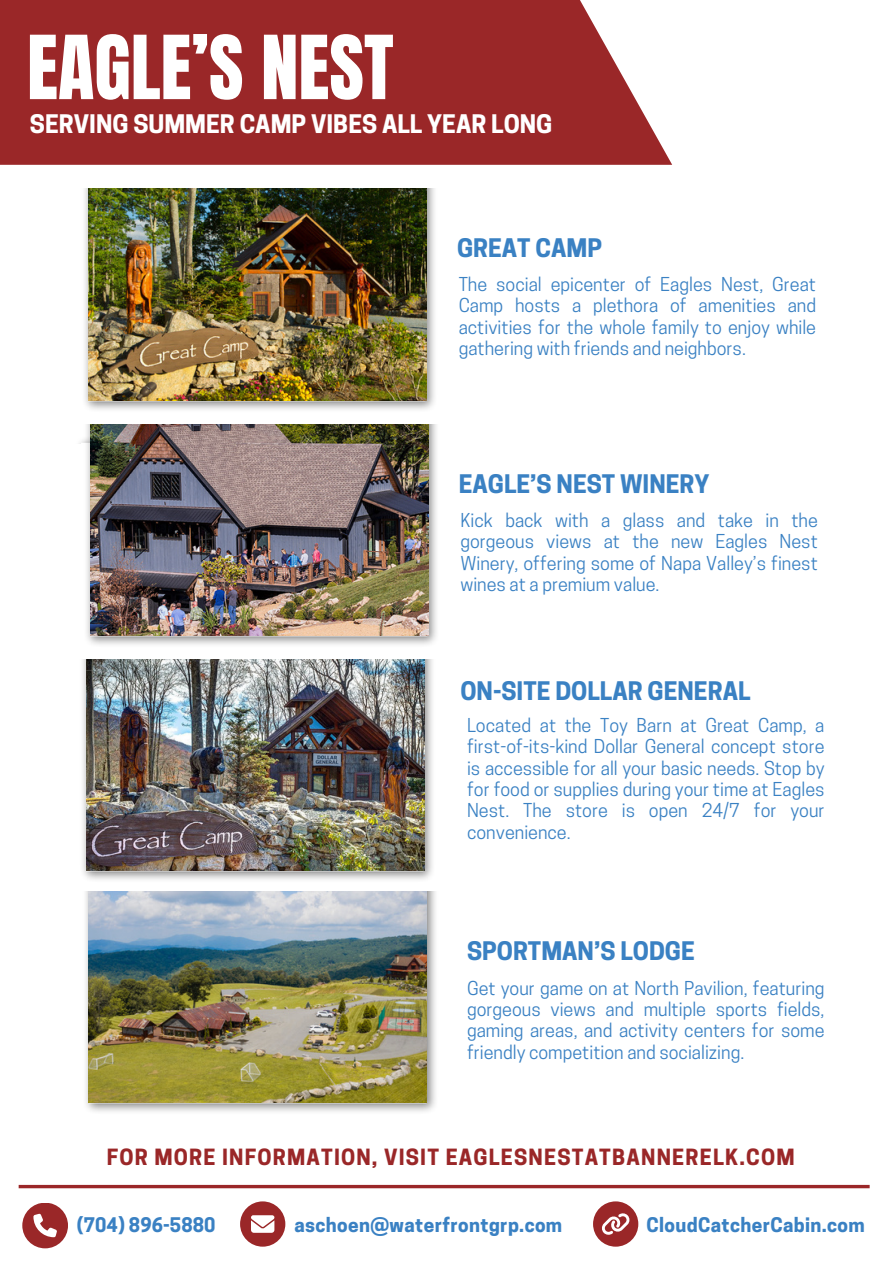
<style>
.page{position:relative;width:894px;height:1264px;background:#fff}
.page>*{position:absolute;margin:0;border:0;box-sizing:border-box;transform-origin:0 0}
.t1{font:75px "Anton";color:#fff}
.t2{font:700 24px "Cooper Hewitt";color:#3a81c3}
.t3{font:700 24px "Cooper Hewitt";color:#fff}
.t4{font:700 21px "Cooper Hewitt";letter-spacing:.055em;color:#9a2728}
.t5{font:700 18.9px "Cooper Hewitt";letter-spacing:.02em;color:#3a81c3}
.t6{font:18px/21.3px "Cooper Hewitt";color:#3a81c3;text-align:justify}
</style>
<div class="page">
<img style="left:86px;top:424px;width:351px;height:221px">
<img style="left:80px;top:435px;width:350px;height:8px">
<img style="left:90px;top:424px;width:338px;height:211px">
<svg style="left:0;top:0;width:672px;height:165px;background:#a03536"></svg>
<img style="left:84px;top:189px;width:351px;height:221px">
<img style="left:89px;top:189px;width:337px;height:211px">
<img style="left:82px;top:659px;width:351px;height:221px">
<img style="left:86px;top:659px;width:338px;height:211px">
<img style="left:85px;top:891px;width:351px;height:221px">
<img style="left:89px;top:891px;width:337px;height:211px">
<svg style="left:19px;top:1184px;width:850px;height:4px;background:#b05758"></svg>
<div style="left:22px;top:1202px;width:46px;height:46px;background:#9a2728;border-radius:50%"></div>
<svg style="left:33px;top:1213px;width:24px;height:24px"></svg>
<div style="left:240px;top:1201px;width:45px;height:45px;background:#9a2728;border-radius:50%"></div>
<svg style="left:251px;top:1215px;width:23px;height:17px"></svg>
<div style="left:593px;top:1201px;width:45px;height:45px;background:#9a2728;border-radius:50%"></div>
<svg style="left:602px;top:1213px;width:28px;height:22px"></svg>
<p class="t1" style="left:27px;top:14px;width:368px">EAGLE’S NEST</p>
<h2 class="t3" style="left:30px;top:114px;width:524px">SERVING SUMMER CAMP VIBES ALL YEAR LONG</h2>
<h2 class="t2" style="left:457px;top:239px;width:146px">GREAT CAMP</h2>
<p class="t6" style="left:458px;top:276px;width:359px">The social epicenter of Eagles Nest, Great Camp hosts a plethora of amenities and activities for the whole family to enjoy while gathering with friends and neighbors.</p>
<p class="t2" style="left:458px;top:475px;width:252px">EAGLE’S NEST WINERY</p>
<p class="t6" style="left:460px;top:512px;width:359px">Kick back with a glass and take in the gorgeous views at the new Eagles Nest Winery, offering some of Napa Valley’s finest wines at a premium value.</p>
<p class="t2" style="left:460px;top:682px;width:291px">ON-SITE DOLLAR GENERAL</p>
<h2 class="t6" style="left:467px;top:716px;width:359px">Located at the Toy Barn at Great Camp, a first-of-its-kind Dollar General concept store is accessible for all your basic needs. Stop by for food or supplies during your time at Eagles Nest. The store is open 24/7 for your convenience.</h2>
<h2 class="t2" style="left:467px;top:941px;width:229px">SPORTMAN’S LODGE</h2>
<p class="t6" style="left:467px;top:979px;width:359px">Get your game on at North Pavilion, featuring gorgeous views and multiple sports fields, gaming areas, and activity centers for some friendly competition and socializing.</p>
<p class="t4" style="left:107px;top:1149px;width:689px">FOR MORE INFORMATION, VISIT EAGLESNESTATBANNERELK.COM</p>
<p class="t5" style="left:77px;top:1217px;width:140px">(704) 896-5880</p>
<p class="t5" style="left:294px;top:1217px;width:269px">aschoen@waterfrontgrp.com</p>
<p class="t5" style="left:646px;top:1217px;width:220px">CloudCatcherCabin.com</p>
</div>
